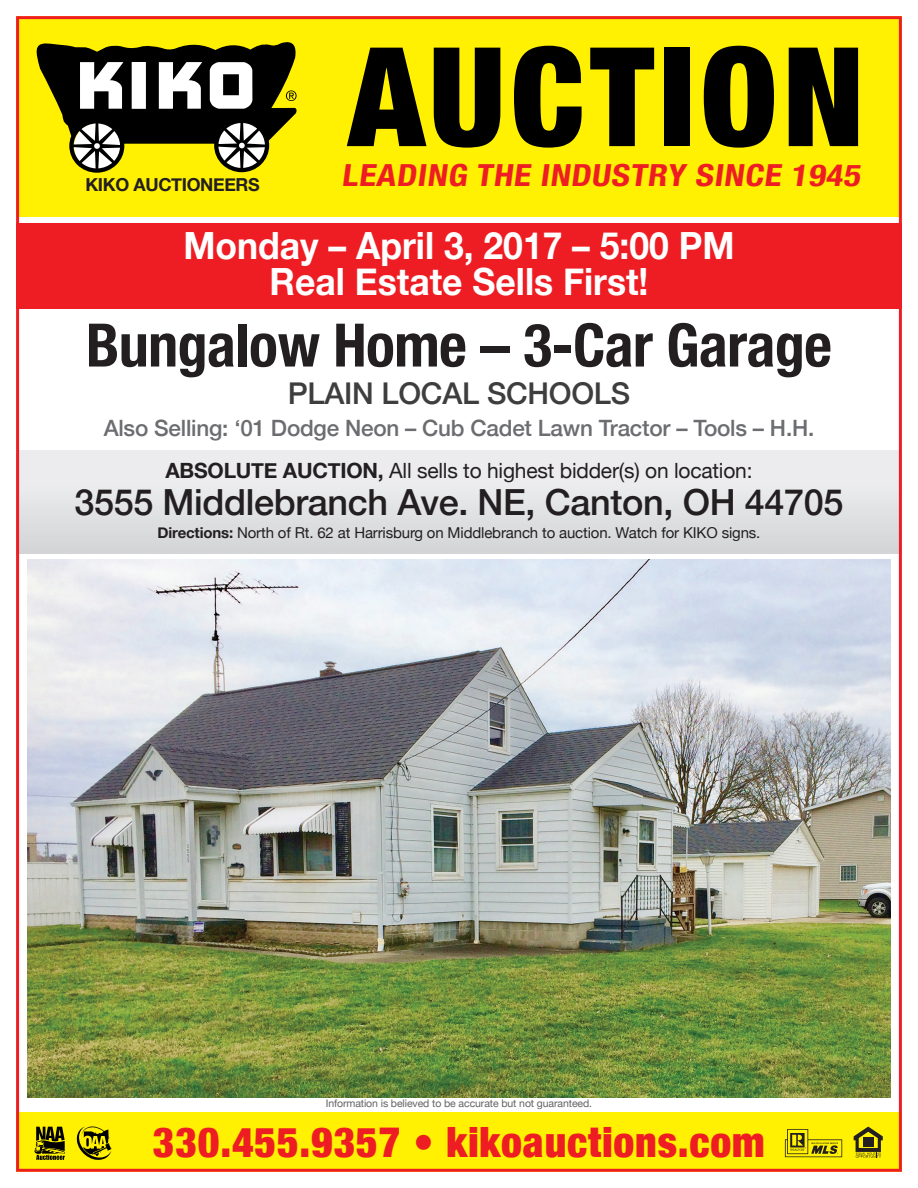
<style>
.page{position:relative;width:918px;height:1188px;background:#fff}
.page>*{position:absolute;margin:0;border:0;box-sizing:border-box;transform-origin:0 0}
.t1{font:900 condensed 137.85px "Helvetica Neue";letter-spacing:.04em;color:#000}
.t2{font:700 condensed 60px "Helvetica Neue";letter-spacing:-.01em;color:#231f20}
.t3{font:900 condensed 41.85px "Helvetica Neue";letter-spacing:.02em;color:#ee1d23}
.t4{font:700 37.5px "Helvetica Neue";color:#fff;scale:.95 1}
.t5{font:500 36px "Helvetica Neue";letter-spacing:-.01em;color:#231f20}
.t6{font:700 condensed 30.45px "Helvetica Neue";color:#ee1d23;scale:1.15 1}
.t7{font:500 30px "Helvetica Neue";letter-spacing:-.01em;color:#3e3e3f}
.t8{font:500 22.5px "Helvetica Neue";letter-spacing:-.01em;color:#6c6d70}
.t9{font:21px "Helvetica Neue";letter-spacing:-.01em;color:#231f20}
.t10{font:700 17.85px "Helvetica Neue";letter-spacing:-.02em;color:#231f20}
.t11{font:15px "Helvetica Neue";letter-spacing:-.01em;color:#231f20}
.t12{font:10.5px "Helvetica Neue";letter-spacing:-.01em;color:#636366}
.s1{font-weight:700}
</style>
<div class="page">
<img style="left:16px;top:16px;width:886px;height:1156px">
<svg style="left:34px;top:1127px;width:31px;height:33px"></svg>
<svg style="left:34px;top:39px;width:263px;height:134px"></svg>
<svg style="left:77px;top:1126px;width:34px;height:34px"></svg>
<p class="t10" style="left:85px;top:171px;width:176px">KIKO AUCTIONEERS</p>
<p class="t1" style="left:348px;top:-16px;width:517px">AUCTION</p>
<p class="t6" style="left:341px;top:150px;width:458px">LEADING THE INDUSTRY SINCE 1945</p>
<p class="t4" style="left:183px;top:217px;width:582px">Monday – April 3, 2017 – 5:00 PM</p>
<p class="t4" style="left:270px;top:253px;width:400px">Real Estate Sells First!</p>
<p class="t2" style="left:86px;top:295px;width:747px">Bungalow Home – 3-Car Garage</p>
<p class="t7" style="left:288px;top:370px;width:344px">PLAIN LOCAL SCHOOLS</p>
<p class="t8" style="left:104px;top:410px;width:712px">Also Selling: ‘01 Dodge Neon – Cub Cadet Lawn Tractor – Tools – H.H.</p>
<p class="t9" style="left:165px;top:455px;width:589px"><span class="s1">ABSOLUTE AUCTION,</span> All sells to highest bidder(s) on location:</p>
<p class="t5" style="left:74px;top:473px;width:771px">3555 Middlebranch Ave. NE, Canton, OH 44705</p>
<p class="t11" style="left:158px;top:521px;width:604px"><span class="s1">Directions:</span> North of Rt. 62 at Harrisburg on Middlebranch to auction. Watch for KIKO signs.</p>
<p class="t12" style="left:326px;top:1096px;width:268px">Information is believed to be accurate but not guaranteed.</p>
<p class="t3" style="left:153px;top:1107px;width:613px">330.455.9357 • kikoauctions.com</p>
</div>
